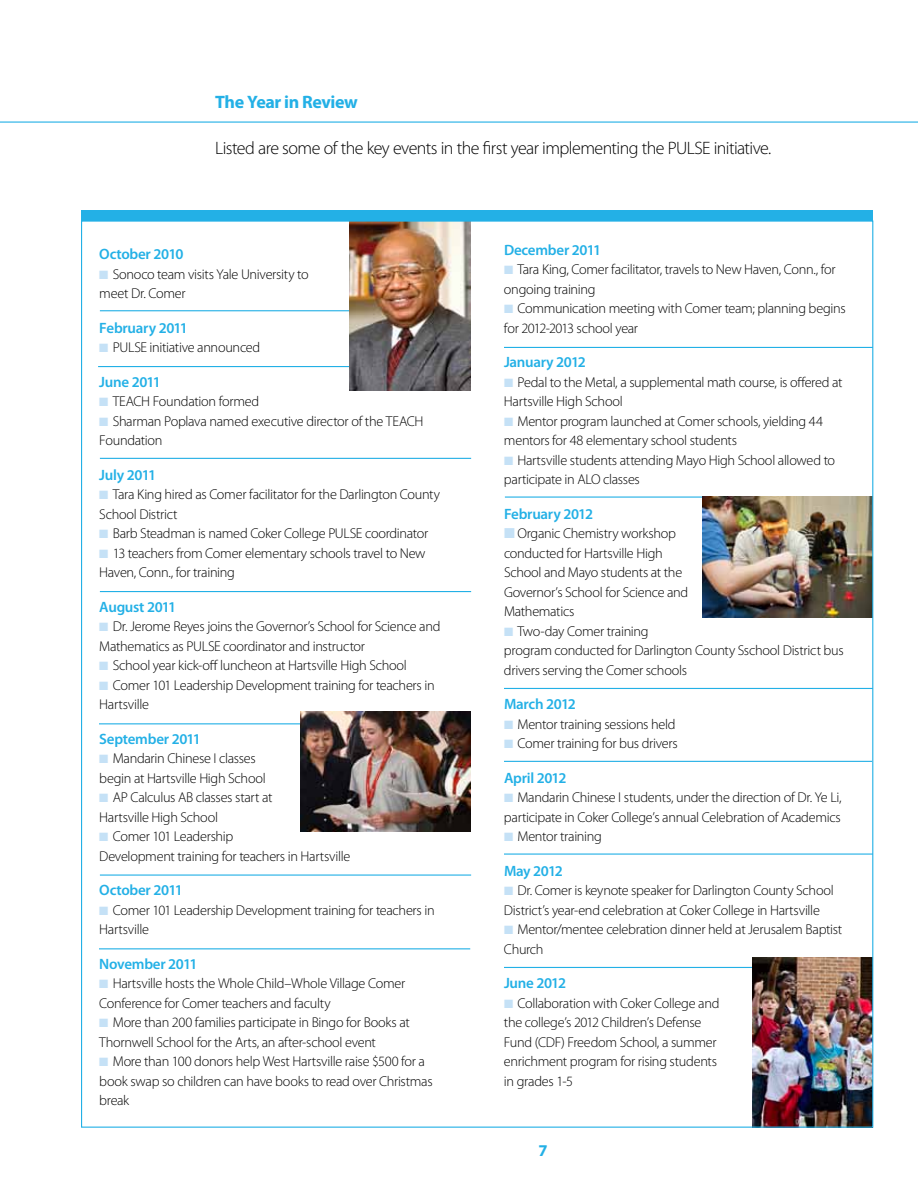
<style>
.page{position:relative;width:918px;height:1188px;background:#fff}
.page>*{position:absolute;margin:0;border:0;box-sizing:border-box;transform-origin:0 0}
.t1{font:300 18px "Myriad Pro";letter-spacing:-.035em;color:#000}
.t2{font:700 18px "Myriad Pro";letter-spacing:-.025em;color:#23b0e6}
.t3{font:700 16.5px "Myriad Pro";color:#23b0e6}
.t4{font:600 15px "Myriad Pro";letter-spacing:-.02em;color:#23b0e6}
.t5{font:300 14.25px/19.5px "Myriad Pro";letter-spacing:-.02em;color:#000}
.s1{color:#c5e1f6}
</style>
<div class="page">
<hr style="left:0;top:122px;width:918px;height:1px;background:#23b0e6">
<hr style="left:504px;top:967px;width:369px;height:1px;background:#23b0e6">
<hr style="left:505px;top:496px;width:219px;height:2px;background:#23b0e6">
<img style="left:752px;top:957px;width:119px;height:169px">
<hr style="left:100px;top:310px;width:264px;height:1px;background:#23b0e6">
<hr style="left:98px;top:366px;width:265px;height:1px;background:#23b0e6">
<hr style="left:100px;top:458px;width:371px;height:1px;background:#23b0e6">
<hr style="left:100px;top:591px;width:371px;height:1px;background:#23b0e6">
<hr style="left:99px;top:723px;width:265px;height:1px;background:#23b0e6">
<hr style="left:99px;top:948px;width:371px;height:1px;background:#23b0e6">
<hr style="left:504px;top:854px;width:369px;height:1px;background:#23b0e6">
<hr style="left:504px;top:761px;width:368px;height:1px;background:#23b0e6">
<hr style="left:504px;top:347px;width:369px;height:1px;background:#23b0e6">
<hr style="left:504px;top:688px;width:369px;height:1px;background:#23b0e6">
<img style="left:300px;top:711px;width:170px;height:121px">
<img style="left:703px;top:496px;width:168px;height:121px">
<img style="left:350px;top:222px;width:120px;height:169px">
<div style="left:81px;top:210px;width:792px;height:11px;background:#23b0e6"></div>
<hr style="left:100px;top:874px;width:371px;height:2px;background:#23b0e6">
<p class="t2" style="left:215px;top:90px;width:144px">The Year in Review</p>
<p class="t1" style="left:215px;top:138px;width:558px">Listed are some of the key events in the first year implementing the PULSE initiative.</p>
<p class="t4" style="left:99px;top:245px;width:86px">October 2010</p>
<p class="t5" style="left:99px;top:264px;width:211px"><span class="s1">■</span> Sonoco team visits Yale University to meet Dr. Comer</p>
<p class="t4" style="left:99px;top:318px;width:90px">February 2011</p>
<p class="t5" style="left:99px;top:338px;width:163px"><span class="s1">■</span> PULSE initiative announced</p>
<p class="t4" style="left:99px;top:372px;width:63px">June 2011</p>
<p class="t5" style="left:99px;top:392px;width:162px"><span class="s1">■</span> TEACH Foundation formed</p>
<p class="t5" style="left:99px;top:411px;width:326px"><span class="s1">■</span> Sharman Poplava named executive director of the TEACH<br>Foundation</p>
<p class="t4" style="left:99px;top:465px;width:58px">July 2011</p>
<p class="t5" style="left:99px;top:485px;width:342px"><span class="s1">■</span> Tara King hired as Comer facilitator for the Darlington County<br>School District</p>
<p class="t5" style="left:99px;top:524px;width:331px"><span class="s1">■</span> Barb Steadman is named Coker College PULSE coordinator</p>
<p class="t5" style="left:99px;top:543px;width:328px"><span class="s1">■</span> 13 teachers from Comer elementary schools travel to New<br>Haven, Conn., for training</p>
<p class="t4" style="left:99px;top:597px;width:79px">August 2011</p>
<p class="t5" style="left:99px;top:617px;width:343px"><span class="s1">■</span> Dr. Jerome Reyes joins the Governor’s School for Science and<br>Mathematics as PULSE coordinator and instructor</p>
<p class="t5" style="left:99px;top:656px;width:309px"><span class="s1">■</span> School year kick-off luncheon at Hartsville High School</p>
<p class="t5" style="left:99px;top:675px;width:337px"><span class="s1">■</span> Comer 101 Leadership Development training for teachers in<br>Hartsville</p>
<p class="t4" style="left:99px;top:729px;width:103px">September 2011</p>
<p class="t5" style="left:99px;top:749px;width:168px"><span class="s1">■</span> Mandarin Chinese I classes begin at Hartsville High School</p>
<p class="t5" style="left:99px;top:788px;width:175px"><span class="s1">■</span> AP Calculus AB classes start at<br>Hartsville High School</p>
<p class="t5" style="left:99px;top:827px;width:253px"><span class="s1">■</span> Comer 101 Leadership<br>Development training for teachers in Hartsville</p>
<p class="t4" style="left:99px;top:881px;width:85px">October 2011</p>
<p class="t5" style="left:99px;top:900px;width:337px"><span class="s1">■</span> Comer 101 Leadership Development training for teachers in<br>Hartsville</p>
<p class="t4" style="left:99px;top:954px;width:100px">November 2011</p>
<p class="t5" style="left:99px;top:974px;width:307px"><span class="s1">■</span> Hartsville hosts the Whole Child–Whole Village Comer<br>Conference for Comer teachers and faculty</p>
<p class="t5" style="left:99px;top:1013px;width:312px"><span class="s1">■</span> More than 200 families participate in Bingo for Books at<br>Thornwell School for the Arts, an after-school event</p>
<p class="t5" style="left:99px;top:1052px;width:335px"><span class="s1">■</span> More than 100 donors help West Hartsville raise $500 for a book swap so children can have books to read over Christmas break</p>
<p class="t4" style="left:504px;top:240px;width:99px">December 2011</p>
<p class="t5" style="left:504px;top:260px;width:333px"><span class="s1">■</span> Tara King, Comer facilitator, travels to New Haven, Conn., for ongoing training</p>
<p class="t5" style="left:504px;top:299px;width:343px"><span class="s1">■</span> Communication meeting with Comer team; planning begins for 2012-2013 school year</p>
<p class="t4" style="left:504px;top:353px;width:83px">January 2012</p>
<p class="t5" style="left:504px;top:372px;width:340px"><span class="s1">■</span> Pedal to the Metal, a supplemental math course, is offered at<br>Hartsville High School</p>
<p class="t5" style="left:504px;top:411px;width:321px"><span class="s1">■</span> Mentor program launched at Comer schools, yielding 44 mentors for 48 elementary school students</p>
<p class="t5" style="left:504px;top:450px;width:333px"><span class="s1">■</span> Hartsville students attending Mayo High School allowed to participate in ALO classes</p>
<p class="t4" style="left:504px;top:504px;width:91px">February 2012</p>
<p class="t5" style="left:504px;top:524px;width:186px"><span class="s1">■</span> Organic Chemistry workshop conducted for Hartsville High<br>School and Mayo students at the<br>Governor’s School for Science and<br>Mathematics</p>
<p class="t5" style="left:504px;top:621px;width:341px"><span class="s1">■</span> Two-day Comer training<br>program conducted for Darlington County Sschool District bus drivers serving the Comer schools</p>
<p class="t4" style="left:504px;top:695px;width:73px">March 2012</p>
<p class="t5" style="left:504px;top:714px;width:173px"><span class="s1">■</span> Mentor training sessions held</p>
<p class="t5" style="left:504px;top:734px;width:175px"><span class="s1">■</span> Comer training for bus drivers</p>
<p class="t4" style="left:504px;top:768px;width:64px">April 2012</p>
<p class="t5" style="left:504px;top:788px;width:339px"><span class="s1">■</span> Mandarin Chinese I students, under the direction of Dr. Ye Li, participate in Coker College’s annual Celebration of Academics</p>
<p class="t5" style="left:504px;top:827px;width:99px"><span class="s1">■</span> Mentor training</p>
<p class="t4" style="left:504px;top:861px;width:60px">May 2012</p>
<p class="t5" style="left:504px;top:881px;width:331px"><span class="s1">■</span> Dr. Comer is keynote speaker for Darlington County School<br>District’s year-end celebration at Coker College in Hartsville</p>
<p class="t5" style="left:504px;top:920px;width:340px"><span class="s1">■</span> Mentor/mentee celebration dinner held at Jerusalem Baptist<br>Church</p>
<p class="t4" style="left:504px;top:974px;width:64px">June 2012</p>
<p class="t5" style="left:504px;top:993px;width:217px"><span class="s1">■</span> Collaboration with Coker College and the college’s 2012 Children’s Defense Fund (CDF) Freedom School, a summer enrichment program for rising students in grades 1-5</p>
<p class="t3" style="left:538px;top:1139px;width:11px">7</p>
</div>
